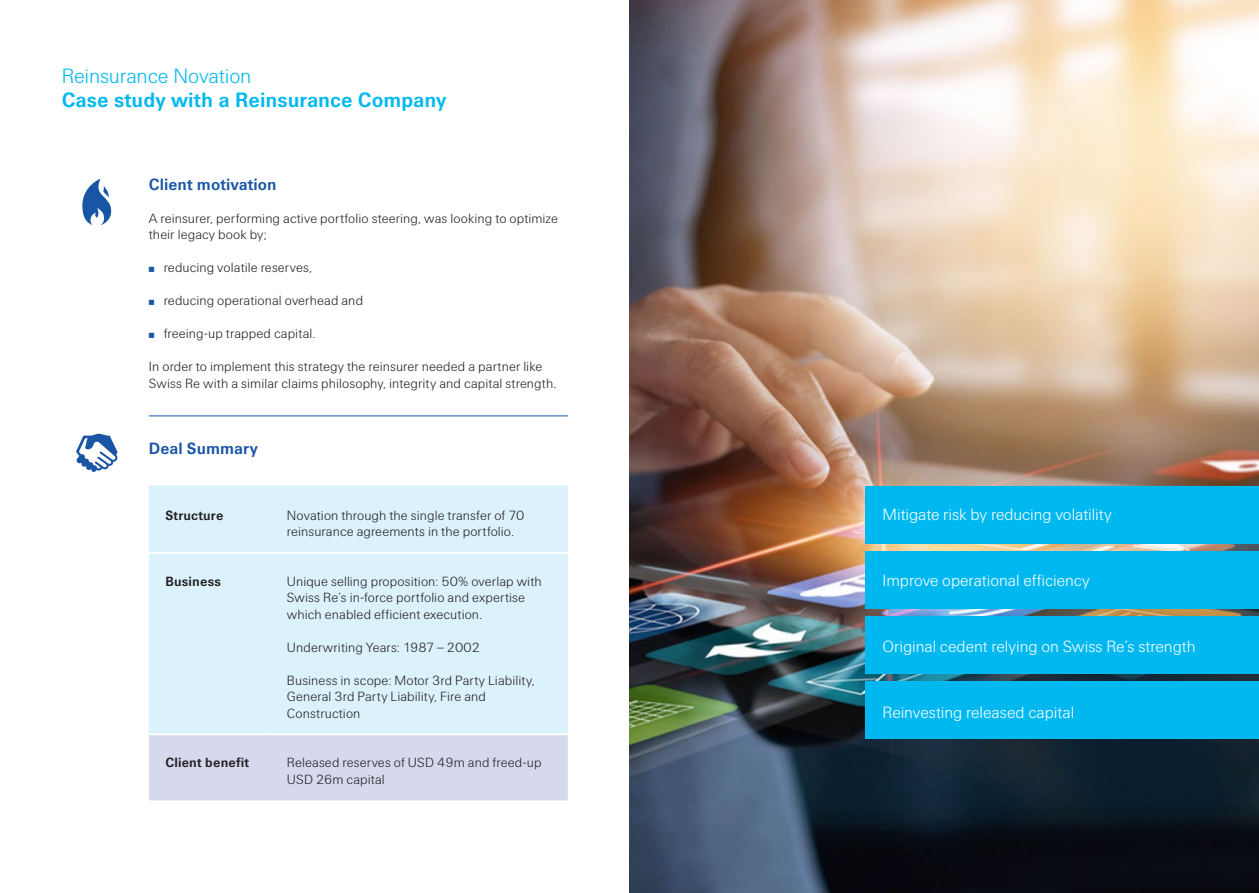
<style>
.page{position:relative;width:1259px;height:893px;background:#fff}
.page>*{position:absolute;margin:0;border:0;box-sizing:border-box;transform-origin:0 0}
.t1{font:700 21px "Swiss Re Sans OT";color:#00b8f0}
.t2{font:300 21px "Swiss Re Sans OT";letter-spacing:-.01em;color:#00b8f0}
.t3{font:300 16.5px "Swiss Re Sans OT";color:#fff}
.t4{font:700 16.5px "Swiss Re Sans OT";letter-spacing:.005em;color:#1855a5}
.t5{font:300 13.5px/16.5px "Swiss Re Sans OT";letter-spacing:.005em;color:#231f20}
.t6{font:700 13.5px "Swiss Re Sans OT";letter-spacing:.015em;color:#231f20}
.s1{color:#1855a5}
</style>
<div class="page">
<img style="left:629px;top:0;width:630px;height:893px">
<div style="left:149px;top:485px;width:419px;height:248px;background:#dbf2fc"></div>
<div style="left:149px;top:735px;width:419px;height:65px;background:#d6d9ed"></div>
<hr style="left:149px;top:552px;width:121px;height:2px;background:#fff">
<hr style="left:270px;top:552px;width:298px;height:2px;background:#fff">
<svg style="left:82px;top:179px;width:29px;height:46px"></svg>
<svg style="left:76px;top:433px;width:42px;height:39px"></svg>
<hr style="left:149px;top:415px;width:419px;height:1px;background:#1855a5">
<div style="left:865px;top:486px;width:394px;height:57px;background:#00b8f0"></div>
<div style="left:865px;top:551px;width:394px;height:58px;background:#00b8f0"></div>
<div style="left:865px;top:616px;width:394px;height:58px;background:#00b8f0"></div>
<div style="left:865px;top:682px;width:394px;height:57px;background:#00b8f0"></div>
<h1 class="t2" style="left:62px;top:63px;width:191px">Reinsurance Novation</h1>
<h1 class="t1" style="left:62px;top:88px;width:386px">Case study with a Reinsurance Company</h1>
<p class="t4" style="left:149px;top:174px;width:129px">Client motivation</p>
<p class="t5" style="left:149px;top:210px;width:411px">A reinsurer, performing active portfolio steering, was looking to optimize their legacy book by;</p>
<p class="t5" style="left:149px;top:260px;width:165px"><span class="s1">̤</span> reducing volatile reserves,</p>
<p class="t5" style="left:149px;top:293px;width:216px"><span class="s1">̤</span> reducing operational overhead and</p>
<p class="t5" style="left:149px;top:326px;width:168px"><span class="s1">̤</span> freeing-up trapped capital.</p>
<p class="t5" style="left:149px;top:359px;width:409px">In order to implement this strategy the reinsurer needed a partner like<br>Swiss Re with a similar claims philosophy, integrity and capital strength.</p>
<p class="t4" style="left:149px;top:438px;width:110px">Deal Summary</p>
<p class="t6" style="left:165px;top:507px;width:60px">Structure</p>
<p class="t5" style="left:287px;top:507px;width:239px">Novation through the single transfer of 70 reinsurance agreements in the portfolio.</p>
<p class="t6" style="left:165px;top:573px;width:57px">Business</p>
<p class="t5" style="left:287px;top:573px;width:256px">Unique selling proposition: 50% overlap with<br>Swiss Re’s in-force portfolio and expertise which enabled efficient execution.</p>
<p class="t5" style="left:287px;top:639px;width:195px">Underwriting Years: 1987‒ 2002</p>
<p class="t5" style="left:287px;top:672px;width:249px">Business in scope: Motor 3rd Party Liability,<br>General 3rd Party Liability, Fire and<br>Construction</p>
<p class="t6" style="left:165px;top:755px;width:85px">Client benefit</p>
<p class="t5" style="left:287px;top:755px;width:256px">Released reserves of USD 49m and freed-up<br>USD 26m capital</p>
<p class="t3" style="left:882px;top:505px;width:231px">Mitigate risk by reducing volatility</p>
<p class="t3" style="left:882px;top:571px;width:209px">Improve operational efficiency</p>
<p class="t3" style="left:882px;top:637px;width:315px">Original cedent relying on Swiss Re’s strength</p>
<p class="t3" style="left:882px;top:703px;width:193px">Reinvesting released capital</p>
</div>
